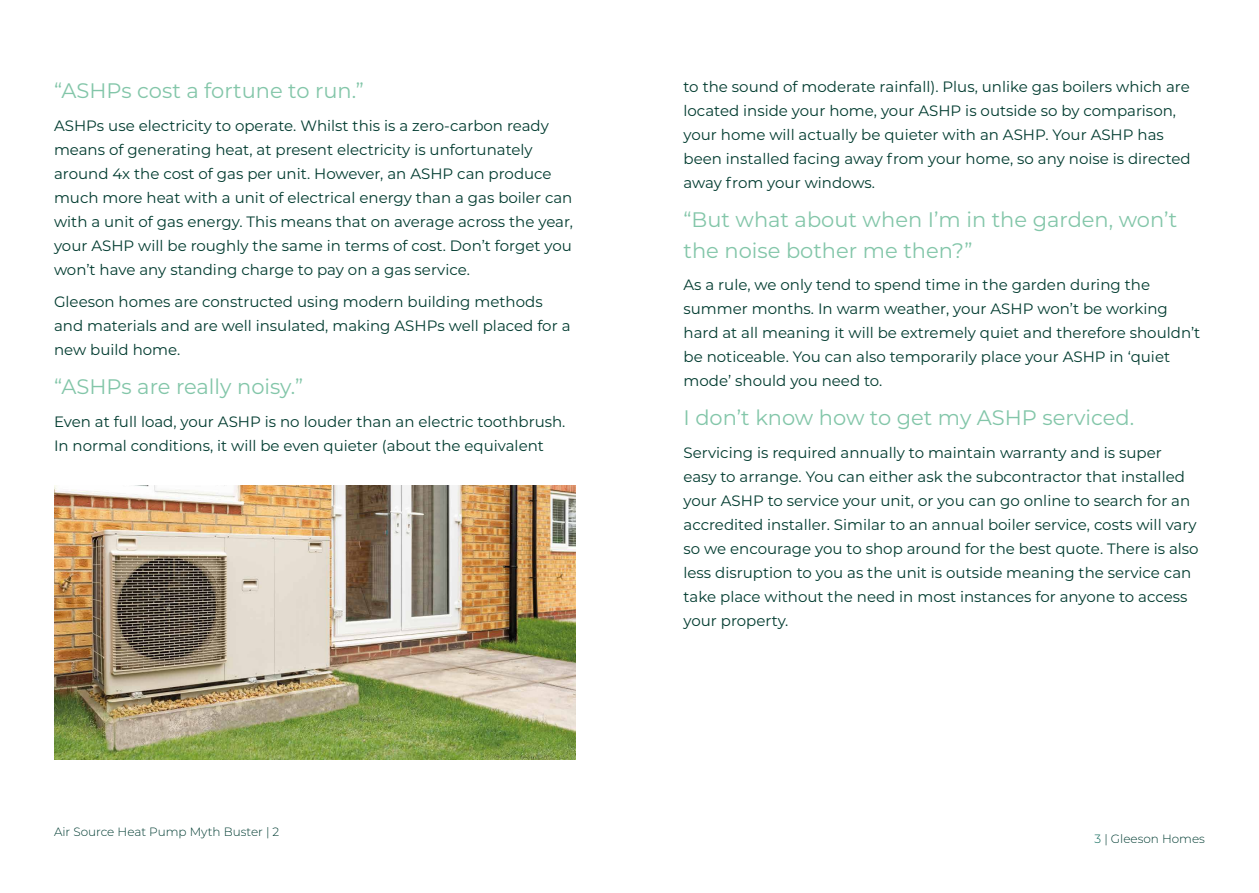
<style>
.page{position:relative;width:1259px;height:893px;background:#fff}
.page>*{position:absolute;margin:0;border:0;box-sizing:border-box;transform-origin:0 0}
.t1{font:21px/30.6px "Montserrat";color:#83c6a9}
.t2{font:15px/24px "Montserrat";color:#003b2f}
.t3{font:300 12px "Montserrat";color:#013c32}
.s1{color:#066455}
</style>
<div class="page">
<img style="left:54px;top:486px;width:521px;height:274px">
<h1 class="t1" style="left:54px;top:75px;width:311px">“ASHPs cost a fortune to run.”</h1>
<p class="t2" style="left:54px;top:113px;width:520px">ASHPs use electricity to operate. Whilst this is a zero-carbon ready means of generating heat, at present electricity is unfortunately around 4x the cost of gas per unit. However, an ASHP can produce much more heat with a unit of electrical energy than a gas boiler can with a unit of gas energy. This means that on average across the year, your ASHP will be roughly the same in terms of cost. Don’t forget you won’t have any standing charge to pay on a gas service.</p>
<p class="t2" style="left:54px;top:289px;width:518px">Gleeson homes are constructed using modern building methods and materials and are well insulated, making ASHPs well placed for a new build home.</p>
<h1 class="t1" style="left:54px;top:371px;width:250px">“ASHPs are really noisy.”</h1>
<p class="t2" style="left:54px;top:409px;width:513px">Even at full load, your ASHP is no louder than an electric toothbrush.<br>In normal conditions, it will be even quieter (about the equivalent</p>
<p class="t3" style="left:54px;top:824px;width:227px">Air Source Heat Pump Myth Buster | 2</p>
<p class="t2" style="left:683px;top:74px;width:509px">to the sound of moderate rainfall). Plus, unlike gas boilers which are located inside your home, your ASHP is outside so by comparison, your home will actually be quieter with an ASHP. Your ASHP has been installed facing away from your home, so any noise is directed away from your windows.</p>
<h1 class="t1" style="left:683px;top:203px;width:495px">“But what about when I’m in the garden, won’t the noise bother me then?”</h1>
<p class="t2" style="left:683px;top:272px;width:518px">As a rule, we only tend to spend time in the garden during the summer months. In warm weather, your ASHP won’t be working hard at all meaning it will be extremely quiet and therefore shouldn’t be noticeable. You can also temporarily place your ASHP in ‘quiet mode’ should you need to.</p>
<h1 class="t1" style="left:683px;top:402px;width:452px">I don’t know how to get my ASHP serviced.</h1>
<p class="t2" style="left:683px;top:440px;width:517px">Servicing is required annually to maintain warranty and is super<br>easy to arrange. You can either ask the subcontractor that installed your ASHP to service your unit, or you can go online to search for an accredited installer. Similar to an annual boiler service, costs will vary so we encourage you to shop around for the best quote. There is also less disruption to you as the unit is outside meaning the service can take place without the need in most instances for anyone to access your property.</p>
<p class="t3" style="left:1094px;top:831px;width:112px"><span class="s1">3</span> | Gleeson Homes</p>
</div>
